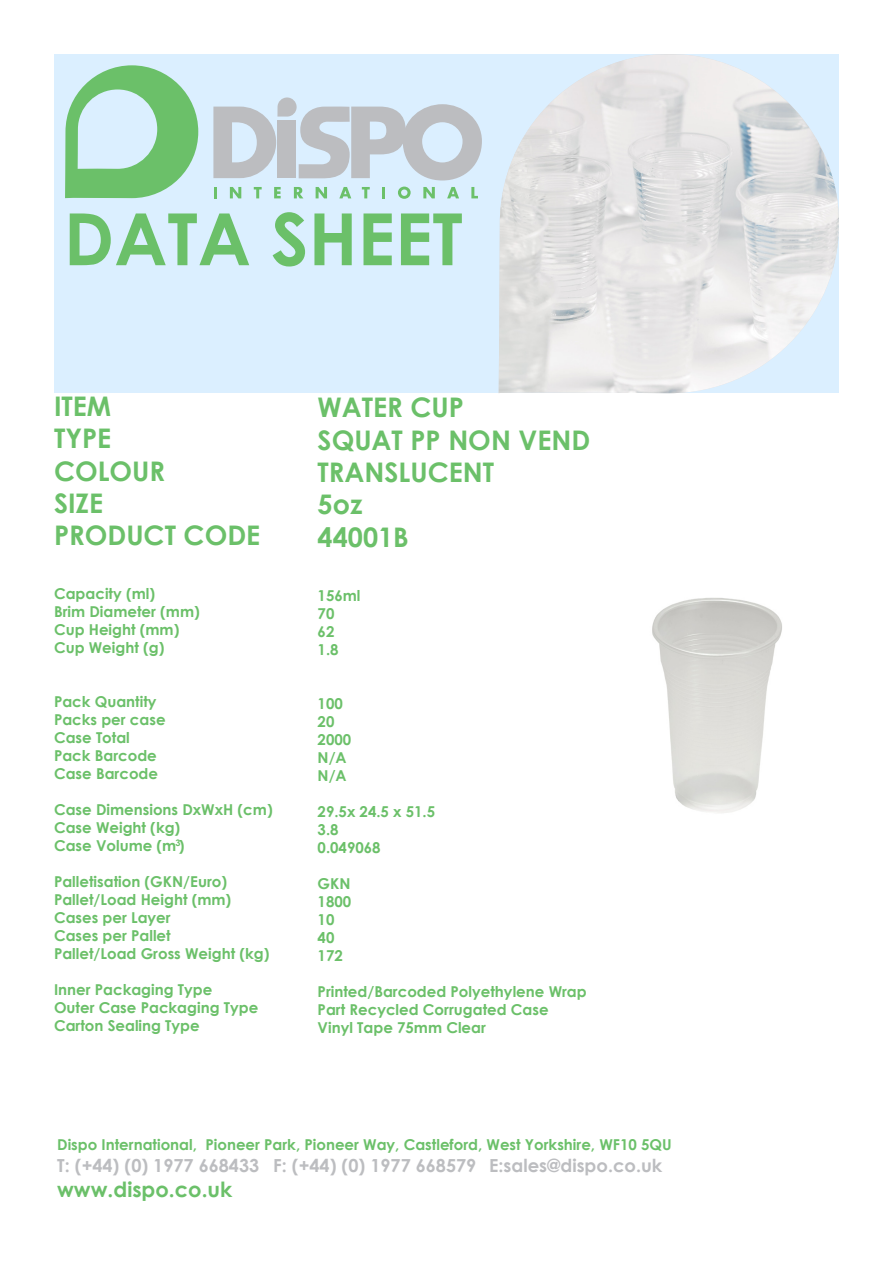
<style>
.page{position:relative;width:893px;height:1263px;background:#fff}
.page>*{position:absolute;margin:0;border:0;box-sizing:border-box;transform-origin:0 0}
.t1{font:700 72px "Century Gothic";color:#6bc069}
.t2{font:700 27px "Century Gothic";color:#6bc069}
.t3{font:700 21px "Century Gothic";color:#6bc069}
.t4{font:700 18px "Century Gothic";color:#bcbdc0}
.t5{font:700 15px/18px "Century Gothic";color:#6bc069}
.t6{font:700 9px "Century Gothic";color:#6bc069}
</style>
<div class="page">
<div style="left:54px;top:54px;width:785px;height:339px;background:#dbefff"></div>
<img style="left:499px;top:55px;width:340px;height:338px">
<svg style="left:214px;top:187px;width:3px;height:11px"></svg>
<svg style="left:230px;top:187px;width:11px;height:11px"></svg>
<svg style="left:254px;top:187px;width:8px;height:11px"></svg>
<svg style="left:274px;top:187px;width:7px;height:11px"></svg>
<svg style="left:294px;top:187px;width:9px;height:11px"></svg>
<svg style="left:316px;top:187px;width:11px;height:11px"></svg>
<svg style="left:339px;top:187px;width:12px;height:11px"></svg>
<svg style="left:362px;top:187px;width:8px;height:11px"></svg>
<svg style="left:382px;top:187px;width:3px;height:11px"></svg>
<svg style="left:398px;top:187px;width:13px;height:12px"></svg>
<svg style="left:423px;top:187px;width:12px;height:11px"></svg>
<svg style="left:447px;top:187px;width:12px;height:11px"></svg>
<svg style="left:471px;top:187px;width:7px;height:11px"></svg>
<svg style="left:65px;top:65px;width:133px;height:134px"></svg>
<svg style="left:213px;top:97px;width:269px;height:83px"></svg>
<img style="left:652px;top:597px;width:130px;height:216px">
<p class="t1" style="left:64px;top:184px;width:400px">DATA SHEET</p>
<p class="t2" style="left:54px;top:385px;width:59px">ITEM</p>
<p class="t2" style="left:54px;top:418px;width:59px">TYPE</p>
<p class="t2" style="left:54px;top:450px;width:113px">COLOUR</p>
<p class="t2" style="left:54px;top:483px;width:51px">SIZE</p>
<p class="t2" style="left:54px;top:515px;width:208px">PRODUCT CODE</p>
<p class="t5" style="left:54px;top:584px;width:103px">Capacity (ml)</p>
<p class="t5" style="left:54px;top:602px;width:147px">Brim Diameter (mm)</p>
<p class="t5" style="left:54px;top:620px;width:127px">Cup Height (mm)</p>
<p class="t5" style="left:54px;top:638px;width:112px">Cup Weight (g)</p>
<p class="t5" style="left:54px;top:692px;width:104px">Pack Quantity</p>
<p class="t5" style="left:54px;top:710px;width:113px">Packs per case</p>
<p class="t5" style="left:54px;top:728px;width:77px">Case Total</p>
<p class="t5" style="left:54px;top:746px;width:104px">Pack Barcode</p>
<p class="t5" style="left:54px;top:764px;width:106px">Case Barcode</p>
<p class="t5" style="left:54px;top:800px;width:220px">Case Dimensions DxWxH (cm)</p>
<p class="t5" style="left:54px;top:818px;width:128px">Case Weight (kg)</p>
<p class="t5" style="left:54px;top:836px;width:132px">Case Volume (m )</p>
<p class="t5" style="left:54px;top:872px;width:175px">Palletisation (GKN/Euro)</p>
<p class="t5" style="left:54px;top:890px;width:179px">Pallet/Load Height (mm)</p>
<p class="t5" style="left:54px;top:908px;width:118px">Cases per Layer</p>
<p class="t5" style="left:54px;top:926px;width:118px">Cases per Pallet</p>
<p class="t5" style="left:54px;top:944px;width:217px">Pallet/Load Gross Weight (kg)</p>
<p class="t5" style="left:54px;top:980px;width:206px">Inner Packaging Type<br>Outer Case Packaging Type</p>
<p class="t5" style="left:54px;top:1016px;width:147px">Carton Sealing Type</p>
<p class="t6" style="left:175px;top:836px;width:7px">3</p>
<p class="t2" style="left:318px;top:387px;width:148px">WATER CUP</p>
<p class="t2" style="left:318px;top:419px;width:274px">SQUAT PP NON VEND</p>
<p class="t2" style="left:318px;top:452px;width:178px">TRANSLUCENT</p>
<p class="t2" style="left:318px;top:484px;width:46px">5oz</p>
<p class="t2" style="left:318px;top:516px;width:93px">44001B</p>
<p class="t5" style="left:318px;top:586px;width:44px">156ml</p>
<p class="t5" style="left:318px;top:604px;width:18px">70</p>
<p class="t5" style="left:318px;top:622px;width:18px">62</p>
<p class="t5" style="left:318px;top:640px;width:22px">1.8</p>
<p class="t5" style="left:318px;top:694px;width:27px">100</p>
<p class="t5" style="left:318px;top:712px;width:18px">20</p>
<p class="t5" style="left:318px;top:730px;width:35px">2000</p>
<p class="t5" style="left:318px;top:748px;width:31px">N/A</p>
<p class="t5" style="left:318px;top:766px;width:31px">N/A</p>
<p class="t5" style="left:318px;top:802px;width:119px">29.5x 24.5 x 51.5</p>
<p class="t5" style="left:318px;top:820px;width:22px">3.8</p>
<p class="t5" style="left:318px;top:838px;width:64px">0.049068</p>
<p class="t5" style="left:318px;top:874px;width:35px">GKN</p>
<p class="t5" style="left:318px;top:892px;width:35px">1800</p>
<p class="t5" style="left:318px;top:910px;width:18px">10</p>
<p class="t5" style="left:318px;top:928px;width:18px">40</p>
<p class="t5" style="left:318px;top:946px;width:27px">172</p>
<p class="t5" style="left:318px;top:982px;width:271px">Printed/Barcoded Polyethylene Wrap</p>
<p class="t5" style="left:318px;top:1000px;width:232px">Part Recycled Corrugated Case</p>
<p class="t5" style="left:318px;top:1018px;width:170px">Vinyl Tape 75mm Clear</p>
<p class="t5" style="left:57px;top:1135px;width:616px">Dispo International, Pioneer Park, Pioneer Way, Castleford, West Yorkshire, WF10 5QU</p>
<p class="t4" style="left:57px;top:1151px;width:607px">T: (+44) (0) 1977 668433 F: (+44) (0) 1977 668579 E:sales@dispo.co.uk</p>
<p class="t3" style="left:57px;top:1173px;width:177px">www.dispo.co.uk</p>
</div>
